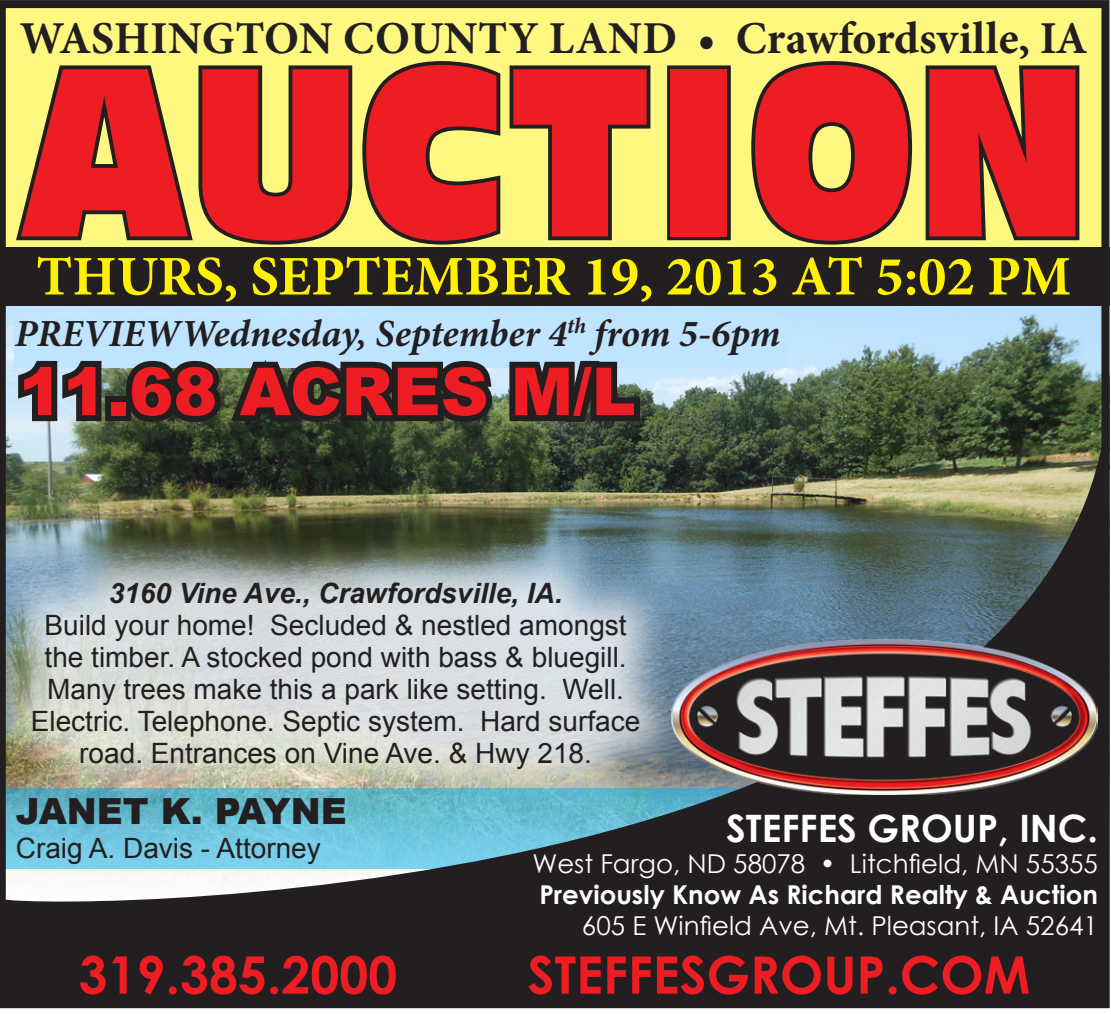
<style>
.page{position:relative;width:1111px;height:1014px;background:#fff}
.page>*{position:absolute;margin:0;border:0;box-sizing:border-box;transform-origin:0 0}
.t1{font:235.2px "Antique Olive Compact";color:#ee1d23;scale:.88 1}
.t2{font:900 66.4px "Arial";color:#ee1d23}
.t3{font:700 56px "Minion Pro";color:#fff101}
.t4{font:700 51.6px "Century Gothic";color:#ee1d23}
.t5{font:700 45.6px "Minion Pro";letter-spacing:.005em;color:#231f20}
.t6{font:italic 700 38.4px "Minion Pro";color:#231f20}
.t7{font:700 37.6px "Century Gothic";color:#fff}
.t8{font:900 36px "Arial";color:#231f20}
.t9{font:28px/32px "Arial";color:#231f20;text-align:center}
.t10{font:26px "Century Gothic";color:#fff}
.t11{font:700 26px "Century Gothic";color:#fff}
.s1{font-weight:700;font-style:italic}
</style>
<div class="page">
<div style="left:0;top:4px;width:1105px;height:244px;background:#fff880"></div>
<img style="left:9px;top:306px;width:1091px;height:64px">
<img style="left:9px;top:370px;width:1091px;height:629px">
<img style="left:672px;top:640px;width:426px;height:155px">
<div style="left:0;top:0;width:1109px;height:1008px;border:8px solid #231f20"></div>
<div style="left:0;top:248px;width:1109px;height:58px;background:#231f20"></div>
<svg style="left:662px;top:61px;width:421px;height:187px"></svg>
<div style="left:15px;top:318px;width:774px;height:50px;background:#bfe4ff"></div>
<svg style="left:11px;top:61px;width:644px;height:384px"></svg>
<p class="t5" style="left:20px;top:7px;width:1069px">WASHINGTON COUNTY LAND • Crawfordsville, IA</p>
<p class="t1" style="left:18px;top:6px;width:1218px">AUCTION</p>
<p class="t3" style="left:36px;top:237px;width:1036px">THURS, SEPTEMBER 19, 2013 AT 5:02 PM</p>
<p class="t6" style="left:15px;top:306px;width:767px">PREVIEWWednesday, September 4<sup>th</sup> from 5-6pm</p>
<p class="t2" style="left:19px;top:343px;width:618px">11.68 ACRES M/L</p>
<p class="t9" style="left:31px;top:577px;width:611px"><span class="s1">3160 Vine Ave., Crawfordsville, IA.<br></span>Build your home! Secluded &amp; nestled amongst the timber. A stocked pond with bass &amp; bluegill.<br>Many trees make this a park like setting. Well.<br>Electric. Telephone. Septic system. Hard surface road. Entrances on Vine Ave. &amp; Hwy 218.</p>
<p class="t8" style="left:16px;top:785px;width:332px">JANET K. PAYNE</p>
<p class="t9" style="left:16px;top:832px;width:307px">Craig A. Davis - Attorney</p>
<p class="t7" style="left:726px;top:799px;width:373px">STEFFES GROUP, INC.</p>
<p class="t10" style="left:532px;top:845px;width:567px">West Fargo, ND 58078 • Litchfield, MN 55355</p>
<p class="t11" style="left:539px;top:875px;width:560px">Previously Know As Richard Realty &amp; Auction</p>
<p class="t10" style="left:582px;top:908px;width:517px">605 E Winfield Ave, Mt. Pleasant, IA 52641</p>
<p class="t4" style="left:79px;top:936px;width:320px">319.385.2000</p>
<p class="t4" style="left:527px;top:936px;width:504px">STEFFESGROUP.COM</p>
</div>
